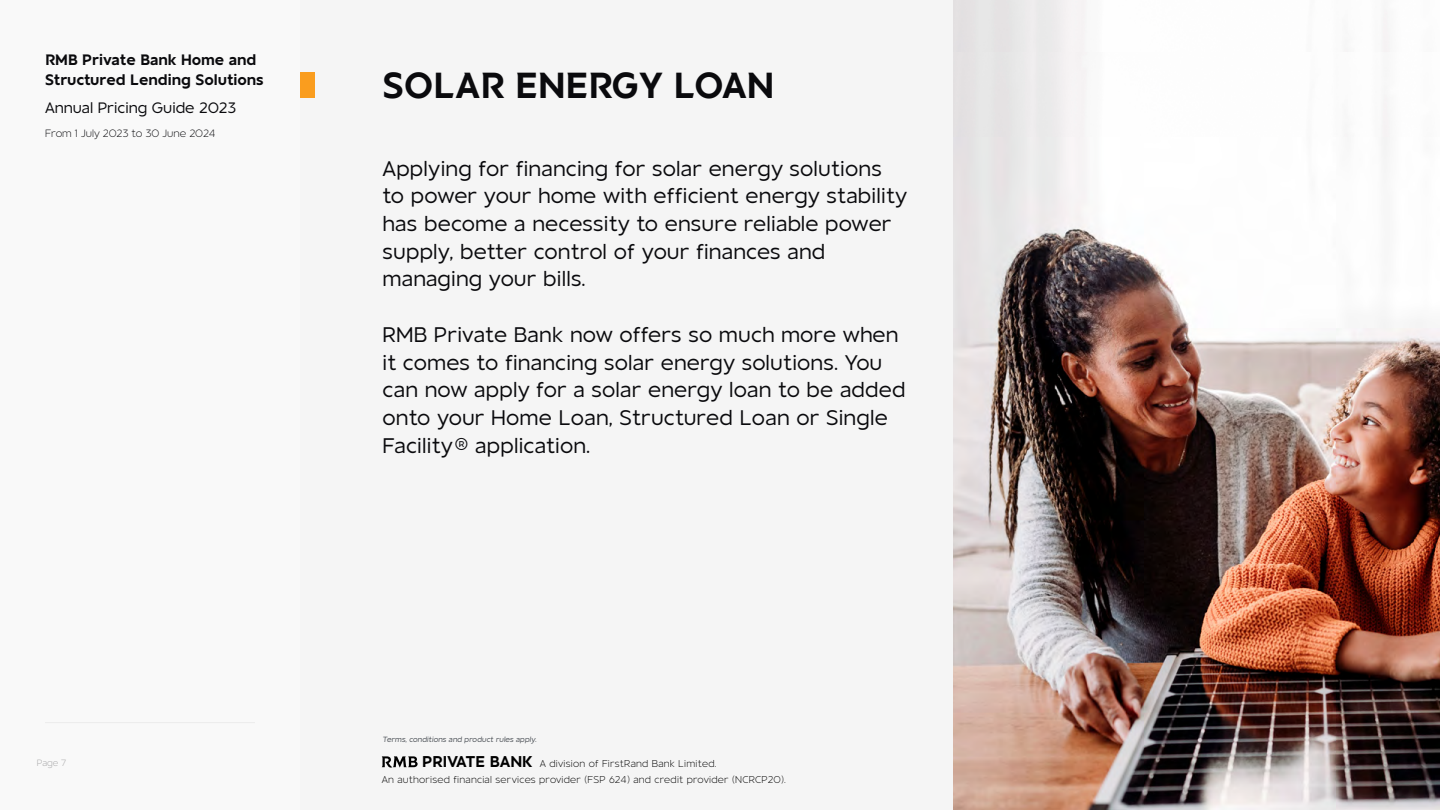
<style>
.page{position:relative;width:1440px;height:810px;background:#fff}
.page>*{position:absolute;margin:0;border:0;box-sizing:border-box;transform-origin:0 0}
.t1{font:36px "RMB Sans Display";color:#0a0a0d}
.t2{font:21px/27.8px "RMB Sans";letter-spacing:.01em;color:#0a0a0d}
.t3{font:15px/19.5px "RMB Sans Display";color:#0a0a0d}
.t4{font:15px "RMB Sans";color:#0a0a0d}
.t5{font:300 10.5px "RMB Sans";color:#0a0a0d}
.t6{font:300 9.75px/16px "RMB Sans";letter-spacing:.025em;color:#000}
.t7{font:300 9px "RMB Sans";color:#a6a6a7}
.t8{font:italic 7.5px "RMB Sans";color:#4a4f55}
.s1{font-weight:800;font-size:15.52px}
</style>
<div class="page">
<div style="left:300px;top:0;width:1140px;height:810px;background:#f5f5f5"></div>
<div style="left:0;top:0;width:300px;height:810px;background:#f9f9f9"></div>
<hr style="left:45px;top:722px;width:210px;height:1px;background:#ececec">
<svg style="left:382px;top:756px;width:36px;height:12px"></svg>
<div style="left:300px;top:72px;width:15px;height:26px;background:#fa9d1e"></div>
<img style="left:953px;top:51px;width:487px;height:759px">
<p class="t3" style="left:45px;top:50px;width:220px">RMB Private Bank Home and<br>Structured Lending Solutions</p>
<p class="t4" style="left:45px;top:99px;width:193px">Annual Pricing Guide 2023</p>
<p class="t5" style="left:45px;top:127px;width:172px">From 1 July 2023 to 30 June 2024</p>
<p class="t7" style="left:37px;top:758px;width:31px">Page 7</p>
<h1 class="t1" style="left:382px;top:64px;width:393px">SOLAR ENERGY LOAN</h1>
<p class="t2" style="left:382px;top:154px;width:526px">Applying for financing for solar energy solutions to power your home with efficient energy stability has become a necessity to ensure reliable power supply, better control of your finances and managing your bills.</p>
<p class="t2" style="left:382px;top:321px;width:525px">RMB Private Bank now offers so much more when it comes to financing solar energy solutions. You can now apply for a solar energy loan to be added onto your Home Loan, Structured Loan or Single Facility® application.</p>
<p class="t8" style="left:382px;top:735px;width:156px">Terms, conditions and product rules apply.</p>
<p class="t6" style="left:382px;top:756px;width:406px;text-indent:40px"><span class="s1">PRIVATE BANK</span> A division of FirstRand Bank Limited.<br>An authorised financial services provider (FSP 624) and credit provider (NCRCP20).</p>
</div>
